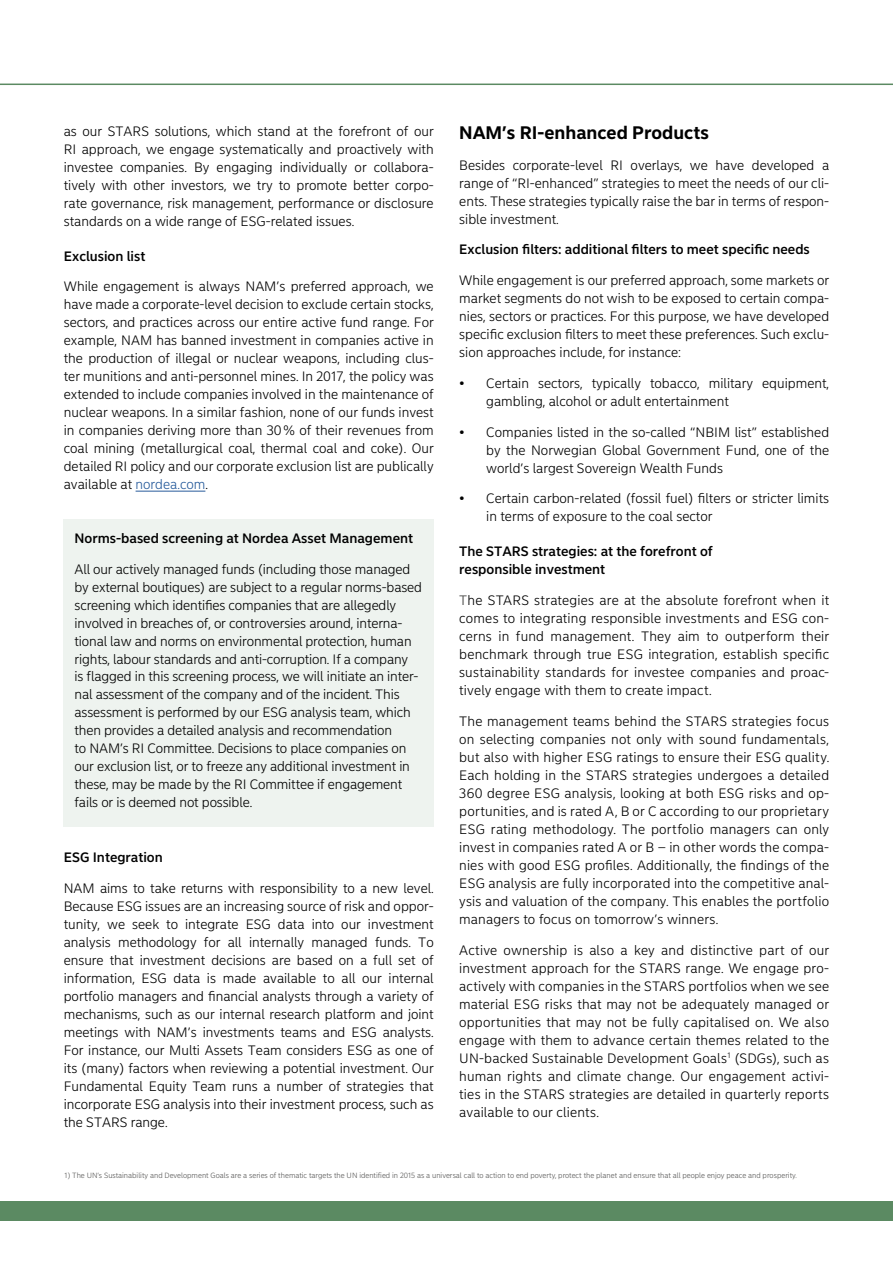
<style>
.page{position:relative;width:893px;height:1263px;background:#fff}
.page>*{position:absolute;margin:0;border:0;box-sizing:border-box;transform-origin:0 0}
.t1{font:700 18px "Nordea Sans Small";color:#000}
.t2{font:300 13.5px/18px "Nordea Sans Small";letter-spacing:-.01em;color:#000;text-align:justify}
.t3{font:500 13.5px/18px "Nordea Sans Small";color:#000}
.t4{font:300 7.5px "Nordea Sans Small";color:#575756}
.s1{color:#275b9b}
.s2{color:#3c3c3b}
</style>
<div class="page">
<hr style="left:136px;top:491px;width:69px;height:1px;background:#275b9b">
<div style="left:64px;top:520px;width:370px;height:307px;background:#eef3ef"></div>
<div style="left:0;top:1201px;width:893px;height:19px;background:#5b8a62"></div>
<hr style="left:0;top:84px;width:893px;height:1px;background:#5b8a62">
<p class="t2" style="left:64px;top:122px;width:371px">as our STARS solutions, which stand at the forefront of our RI approach, we engage systematically and proactively with investee companies. By engaging individually or collabora&shy;tively with other investors, we try to promote better corpo&shy;rate governance, risk management, performance or disclosure standards on a wide range of ESG-related issues.</p>
<p class="t3" style="left:64px;top:247px;width:83px">Exclusion list</p>
<p class="t2" style="left:64px;top:278px;width:371px">While engagement is always NAM’s preferred approach, we have made a corporate-level decision to exclude certain stocks, sectors, and practices across our entire active fund range. For example, NAM has banned investment in companies active in the production of illegal or nuclear weapons, including clus&shy;ter munitions and anti-personnel mines. In 2017, the policy was extended to include companies involved in the maintenance of nuclear weapons. In a similar fashion, none of our funds invest in companies deriving more than 30% of their revenues from coal mining (metallurgical coal, thermal coal and coke). Our detailed RI policy and our corporate exclusion list are publically available at <span class="s1">nordea.com</span>.</p>
<p class="t3" style="left:75px;top:529px;width:340px">Norms-based screening at Nordea Asset Management</p>
<p class="t2" style="left:75px;top:560px;width:349px;text-align:left">All our actively managed funds (including those managed by external boutiques) are subject to a regular norms-based screening which identifies companies that are allegedly involved in breaches of, or controversies around, interna&shy;tional law and norms on environmental protection, human rights, labour standards and anti-corruption. If a company<br>is flagged in this screening process, we will initiate an inter&shy;nal assessment of the company and of the incident. This assessment is performed by our ESG analysis team, which then provides a detailed analysis and recommendation<br>to NAM’s RI Committee. Decisions to place companies on our exclusion list, or to freeze any additional investment in these, may be made by the RI Committee if engagement fails or is deemed not possible.</p>
<p class="t3" style="left:64px;top:848px;width:101px">ESG Integration</p>
<p class="t2" style="left:64px;top:879px;width:371px">NAM aims to take returns with responsibility to a new level.<br>Because ESG issues are an increasing source of risk and oppor&shy;tunity, we seek to integrate ESG data into our investment analysis methodology for all internally managed funds. To ensure that investment decisions are based on a full set of information, ESG data is made available to all our internal portfolio managers and financial analysts through a variety of mechanisms, such as our internal research platform and joint meetings with NAM’s investments teams and ESG analysts.<br>For instance, our Multi Assets Team considers ESG as one of its (many) factors when reviewing a potential investment. Our Fundamental Equity Team runs a number of strategies that incorporate ESG analysis into their investment process, such as the STARS range.</p>
<h1 class="t1" style="left:459px;top:121px;width:251px">NAM’s RI-enhanced Products</h1>
<p class="t2" style="left:459px;top:156px;width:371px">Besides corporate-level RI overlays, we have developed a range of “RI-enhanced” strategies to meet the needs of our cli&shy;ents. These strategies typically raise the bar in terms of respon&shy;sible investment.</p>
<p class="t3" style="left:459px;top:241px;width:352px">Exclusion filters: additional filters to meet specific needs</p>
<p class="t2" style="left:459px;top:272px;width:371px">While engagement is our preferred approach, some markets or market segments do not wish to be exposed to certain compa&shy;nies, sectors or practices. For this purpose, we have developed specific exclusion filters to meet these preferences. Such exclu&shy;sion approaches include, for instance:</p>
<p class="t2" style="left:486px;top:374px;width:344px;text-indent:-27px">• Certain sectors, typically tobacco, military equipment, gambling, alcohol or adult entertainment</p>
<p class="t2" style="left:486px;top:423px;width:344px;text-indent:-27px">• Companies listed in the so-called “NBIM list” established by the Norwegian Global Government Fund, one of the world’s largest Sovereign Wealth Funds</p>
<p class="t2" style="left:486px;top:490px;width:344px;text-indent:-27px">• Certain carbon-related (fossil fuel) filters or stricter limits in terms of exposure to the coal sector</p>
<p class="t3" style="left:459px;top:543px;width:255px">The STARS strategies: at the forefront of responsible investment</p>
<p class="t2" style="left:459px;top:592px;width:371px"><span class="s2">T</span>he STARS strategies are at the absolute forefront when it comes to integrating responsible investments and ESG con&shy;cerns in fund management. They aim to outperform their benchmark through true ESG integration, establish specific sustainability standards for investee companies and proac&shy;tively engage with them to create impact.</p>
<p class="t2" style="left:459px;top:712px;width:371px">The management teams behind the STARS strategies focus on selecting companies not only with sound fundamentals, but also with higher ESG ratings to ensure their ESG quality.<br>Each holding in the STARS strategies undergoes a detailed 360 degree ESG analysis, looking at both ESG risks and op&shy;portunities, and is rated A, B or C according to our proprietary ESG rating methodology. The portfolio managers can only invest in companies rated A or B – in other words the compa&shy;nies with good ESG profiles. Additionally, the findings of the ESG analysis are fully incorporated into the competitive anal&shy;ysis and valuation of the company. This enables the portfolio managers to focus on tomorrow’s winners.</p>
<p class="t2" style="left:459px;top:941px;width:371px">Active ownership is also a key and distinctive part of our investment approach for the STARS range. We engage pro&shy;actively with companies in the STARS portfolios when we see material ESG risks that may not be adequately managed or opportunities that may not be fully capitalised on. We also engage with them to advance certain themes related to the UN-backed Sustainable Development Goals<sup>1</sup> (SDGs), such as human rights and climate change. Our engagement activi&shy;ties in the STARS strategies are detailed in quarterly reports available to our clients.</p>
<p class="t4" style="left:65px;top:1171px;width:734px">1) The UN’s Sustainability and Development Goals are a series of thematic targets the UN identified in 2015 as a universal call to action to end poverty, protect the planet and ensure that all people enjoy peace and prosperity.</p>
</div>
